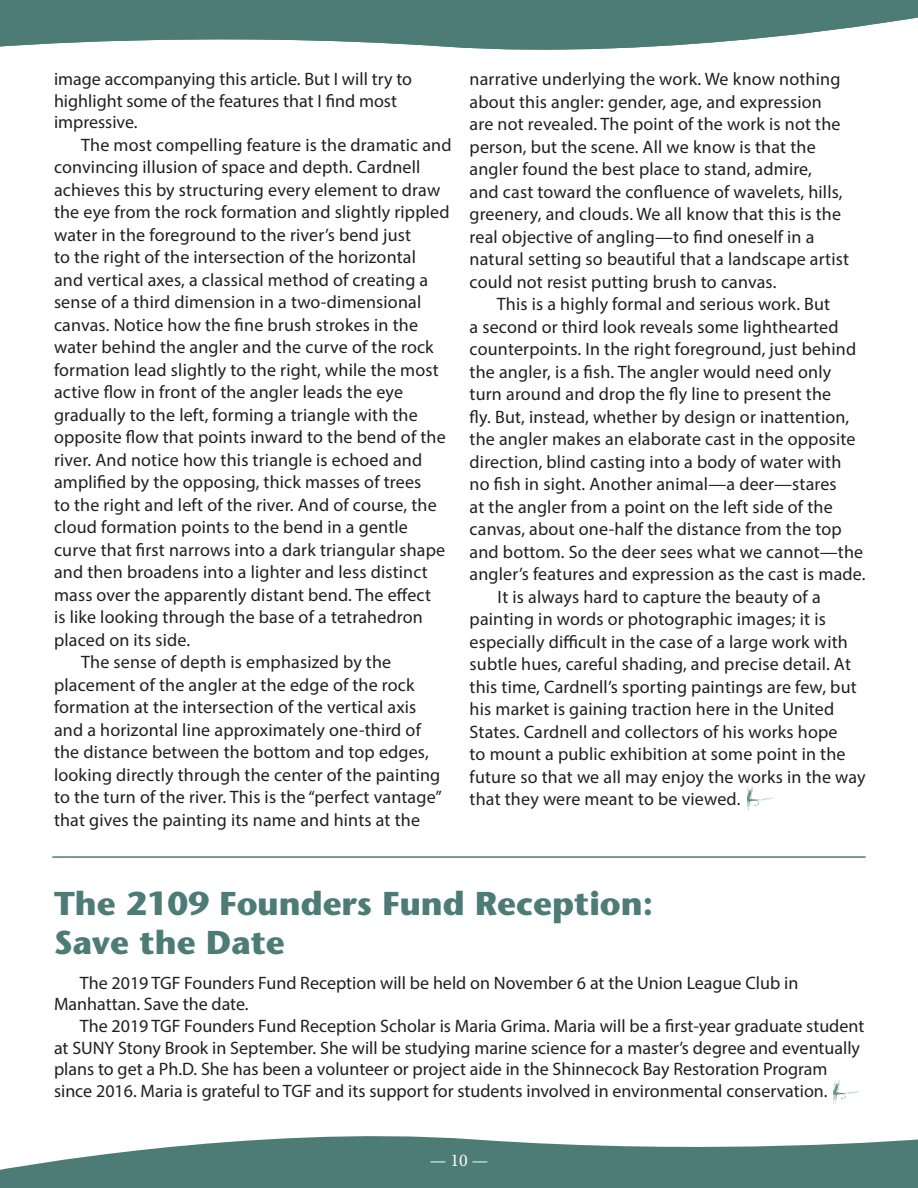
<style>
.page{position:relative;width:918px;height:1188px;background:#fff}
.page>*{position:absolute;margin:0;border:0;box-sizing:border-box;transform-origin:0 0}
.t1{font:700 33px/39px "Stone Sans";color:#4d7c77}
.t2{font:18px/22.5px "Myriad Pro";letter-spacing:.01em;color:#231f20}
.t3{font:18px "Minion Pro";color:#fff}
</style>
<div class="page">
<svg style="left:0;top:1136px;width:918px;height:52px;fill:#4d7c77"></svg>
<svg style="left:0;top:0;width:918px;height:50px;fill:#4d7c77"></svg>
<img style="left:747px;top:786px;width:28px;height:25px">
<img style="left:834px;top:1079px;width:26px;height:25px">
<hr style="left:52px;top:856px;width:814px;height:2px;background:#4c7c77">
<p class="t2" style="left:54px;top:68px;width:360px;line-height:21.6px">image accompanying this article. But I will try to highlight some of the features that I find most impressive.</p>
<p class="t2" style="left:81px;top:133px;width:372px">The most compelling feature is the dramatic and</p>
<p class="t2" style="left:54px;top:156px;width:368px">convincing illusion of space and depth. Cardnell</p>
<p class="t2" style="left:54px;top:178px;width:388px">achieves this by structuring every element to draw</p>
<p class="t2" style="left:54px;top:201px;width:397px">the eye from the rock formation and slightly rippled</p>
<p class="t2" style="left:54px;top:223px;width:359px">water in the foreground to the river’s bend just</p>
<p class="t2" style="left:54px;top:246px;width:364px">to the right of the intersection of the horizontal</p>
<p class="t2" style="left:54px;top:268px;width:376px">and vertical axes, a classical method of creating a</p>
<p class="t2" style="left:54px;top:291px;width:369px">sense of a third dimension in a two-dimensional</p>
<p class="t2" style="left:54px;top:313px;width:366px">canvas. Notice how the fine brush strokes in the</p>
<p class="t2" style="left:54px;top:336px;width:381px">water behind the angler and the curve of the rock</p>
<p class="t2" style="left:54px;top:358px;width:386px">formation lead slightly to the right, while the most</p>
<p class="t2" style="left:54px;top:381px;width:351px">active flow in front of the angler leads the eye</p>
<p class="t2" style="left:54px;top:403px;width:365px">gradually to the left, forming a triangle with the</p>
<p class="t2" style="left:54px;top:426px;width:393px">opposite flow that points inward to the bend of the</p>
<p class="t2" style="left:54px;top:448px;width:370px">river. And notice how this triangle is echoed and</p>
<p class="t2" style="left:54px;top:471px;width:369px">amplified by the opposing, thick masses of trees</p>
<p class="t2" style="left:54px;top:493px;width:384px">to the right and left of the river. And of course, the</p>
<p class="t2" style="left:54px;top:516px;width:355px">cloud formation points to the bend in a gentle</p>
<p class="t2" style="left:54px;top:538px;width:393px">curve that first narrows into a dark triangular shape</p>
<p class="t2" style="left:54px;top:561px;width:375px">and then broadens into a lighter and less distinct</p>
<p class="t2" style="left:54px;top:583px;width:378px">mass over the apparently distant bend. The effect</p>
<p class="t2" style="left:54px;top:606px;width:370px">is like looking through the base of a tetrahedron</p>
<p class="t2" style="left:54px;top:628px;width:138px">placed on its side.</p>
<p class="t2" style="left:81px;top:651px;width:312px">The sense of depth is emphasized by the</p>
<p class="t2" style="left:54px;top:673px;width:362px">placement of the angler at the edge of the rock</p>
<p class="t2" style="left:54px;top:696px;width:364px">formation at the intersection of the vertical axis</p>
<p class="t2" style="left:54px;top:718px;width:368px">and a horizontal line approximately one-third of</p>
<p class="t2" style="left:54px;top:741px;width:376px">the distance between the bottom and top edges,</p>
<p class="t2" style="left:54px;top:763px;width:388px">looking directly through the center of the painting</p>
<p class="t2" style="left:54px;top:786px;width:389px">to the turn of the river. This is the “perfect vantage”</p>
<p class="t2" style="left:54px;top:808px;width:368px">that gives the painting its name and hints at the</p>
<p class="t2" style="left:470px;top:67px;width:381px">narrative underlying the work. We know nothing about this angler: gender, age, and expression are not revealed. The point of the work is not the person, but the scene. All we know is that the angler found the best place to stand, admire,<br>and cast toward the confluence of wavelets, hills, greenery, and clouds. We all know that this is the real objective of angling—to find oneself in a natural setting so beautiful that a landscape artist could not resist putting brush to canvas.</p>
<p class="t2" style="left:497px;top:292px;width:335px">This is a highly formal and serious work. But</p>
<p class="t2" style="left:470px;top:315px;width:370px">a second or third look reveals some lighthearted</p>
<p class="t2" style="left:470px;top:337px;width:388px">counterpoints. In the right foreground, just behind</p>
<p class="t2" style="left:470px;top:360px;width:363px">the angler, is a fish. The angler would need only</p>
<p class="t2" style="left:470px;top:382px;width:363px">turn around and drop the fly line to present the</p>
<p class="t2" style="left:470px;top:405px;width:381px">fly. But, instead, whether by design or inattention,</p>
<p class="t2" style="left:470px;top:427px;width:387px">the angler makes an elaborate cast in the opposite</p>
<p class="t2" style="left:470px;top:450px;width:373px">direction, blind casting into a body of water with</p>
<p class="t2" style="left:470px;top:472px;width:369px">no fish in sight. Another animal—a deer—stares</p>
<p class="t2" style="left:470px;top:495px;width:365px">at the angler from a point on the left side of the</p>
<p class="t2" style="left:470px;top:517px;width:374px">canvas, about one-half the distance from the top</p>
<p class="t2" style="left:470px;top:540px;width:395px">and bottom. So the deer sees what we cannot—the</p>
<p class="t2" style="left:470px;top:562px;width:397px">angler’s features and expression as the cast is made.</p>
<p class="t2" style="left:498px;top:585px;width:325px">It is always hard to capture the beauty of a</p>
<p class="t2" style="left:470px;top:607px;width:358px">painting in words or photographic images; it is</p>
<p class="t2" style="left:470px;top:630px;width:380px">especially difficult in the case of a large work with</p>
<p class="t2" style="left:470px;top:652px;width:383px">subtle hues, careful shading, and precise detail. At</p>
<p class="t2" style="left:470px;top:675px;width:389px">this time, Cardnell’s sporting paintings are few, but</p>
<p class="t2" style="left:470px;top:697px;width:366px">his market is gaining traction here in the United</p>
<p class="t2" style="left:470px;top:720px;width:369px">States. Cardnell and collectors of his works hope</p>
<p class="t2" style="left:470px;top:742px;width:377px">to mount a public exhibition at some point in the</p>
<p class="t2" style="left:470px;top:765px;width:398px">future so that we all may enjoy the works in the way</p>
<p class="t2" style="left:470px;top:787px;width:272px">that they were meant to be viewed.</p>
<h1 class="t1" style="left:54px;top:884px;width:601px">The 2109 Founders Fund Reception:<br>Save the Date</h1>
<p class="t2" style="left:54px;top:972px;width:746px;line-height:21.6px;text-indent:26px">The 2019 TGF Founders Fund Reception will be held on November 6 at the Union League Club in<br>Manhattan. Save the date.</p>
<p class="t2" style="left:54px;top:1015px;width:812px;line-height:21.6px;text-indent:26px">The 2019 TGF Founders Fund Reception Scholar is Maria Grima. Maria will be a first-year graduate student at SUNY Stony Brook in September. She will be studying marine science for a master’s degree and eventually plans to get a Ph.D. She has been a volunteer or project aide in the Shinnecock Bay Restoration Program since 2016. Maria is grateful to TGF and its support for students involved in environmental conservation.</p>
<p class="t3" style="left:430px;top:1148px;width:60px">— 10 —</p>
</div>
